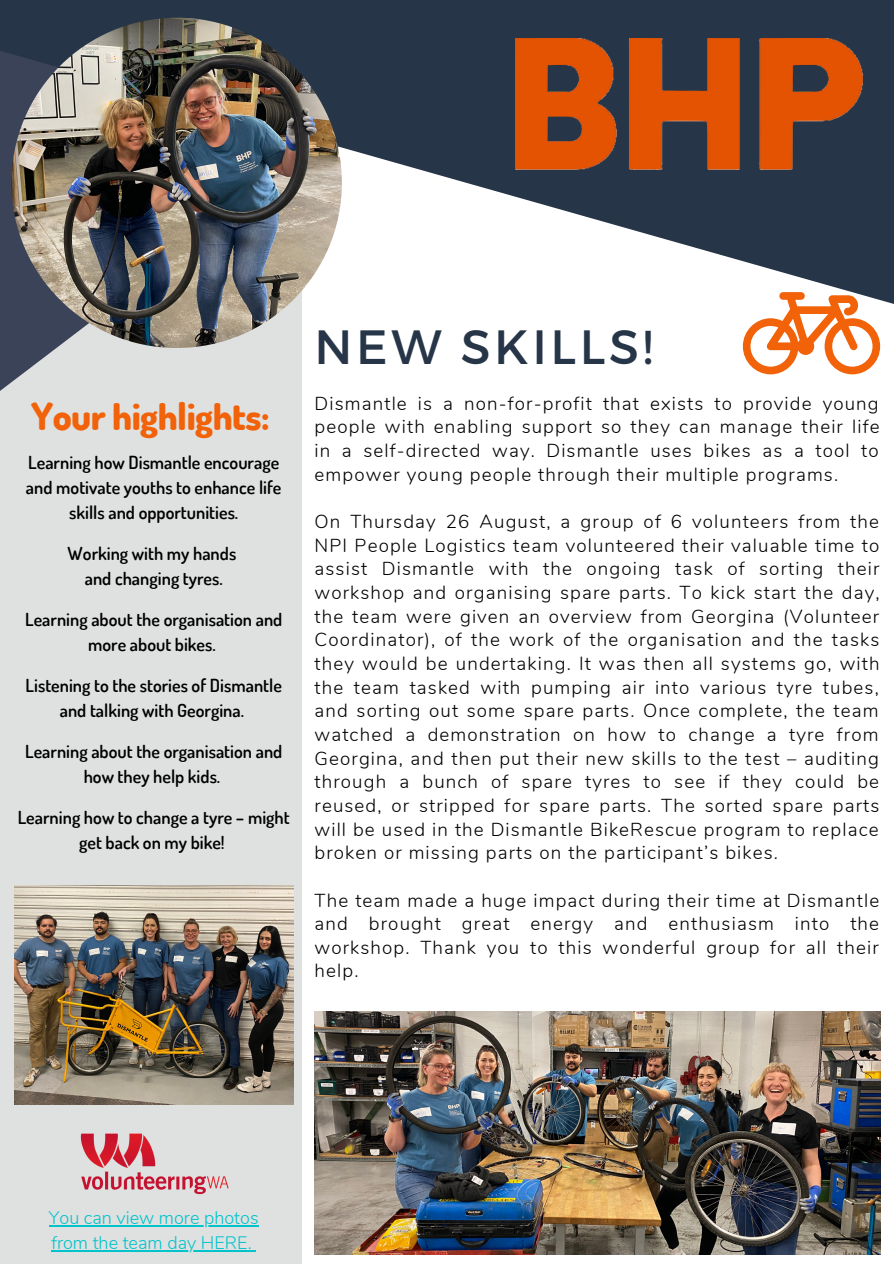
<style>
.page{position:relative;width:894px;height:1264px;background:#fff}
.page>*{position:absolute;margin:0;border:0;box-sizing:border-box;transform-origin:0 0}
.t1{font:48px "Montserrat";letter-spacing:.075em;color:#263547}
.t2{font:800 37.5px "Dosis";letter-spacing:-.015em;color:#f16209}
.t3{font:300 18.75px/23.7px "Nunito";letter-spacing:.06em;color:#000;text-align:justify}
.t4{font:600 18px/25px "Dosis";color:#000;text-align:center}
.t5{font:300 18px/24.8px "Nunito";color:#00c4cc}
</style>
<div class="page">
<div style="left:0;top:58px;width:301px;height:1205px;background:#dfe0e0"></div>
<svg style="left:0;top:338px;width:302px;height:141px"></svg>
<svg style="left:0;top:0;width:893px;height:338px;fill:#263547"></svg>
<img style="left:11px;top:18px;width:330px;height:330px;border-radius:50%">
<img style="left:515px;top:38px;width:347px;height:132px">
<img style="left:14px;top:885px;width:279px;height:219px">
<img style="left:314px;top:1011px;width:566px;height:243px">
<img style="left:80px;top:1133px;width:149px;height:62px">
<svg style="left:742px;top:292px;width:137px;height:82px"></svg>
<hr style="left:49px;top:1225px;width:209px;height:1px;background:#00c4cc">
<hr style="left:51px;top:1249px;width:200px;height:2px;background:#00c4cc">
<p class="t2" style="left:31px;top:391px;width:240px">Your highlights:</p>
<p class="t4" style="left:26px;top:449px;width:257px">Learning how Dismantle encourage and motivate youths to enhance life skills and opportunities.</p>
<p class="t4" style="left:68px;top:540px;width:170px">Working with my hands</p>
<p class="t4" style="left:85px;top:565px;width:139px">and changing tyres.</p>
<p class="t4" style="left:25px;top:606px;width:259px">Learning about the organisation and more about bikes.</p>
<p class="t4" style="left:26px;top:672px;width:258px">Listening to the stories of Dismantle and talking with Georgina.</p>
<p class="t4" style="left:25px;top:738px;width:259px">Learning about the organisation and how they help kids.</p>
<p class="t4" style="left:18px;top:804px;width:273px">Learning how to change a tyre – might get back on my bike!</p>
<p class="t1" style="left:314px;top:315px;width:339px">NEW SKILLS!</p>
<p class="t3" style="left:314px;top:392px;width:566px">Dismantle is a non-for-profit that exists to provide young people with enabling support so they can manage their life in a self-directed way. Dismantle uses bikes as a tool to empower young people through their multiple programs.</p>
<p class="t3" style="left:314px;top:510px;width:566px">On Thursday 26 August, a group of 6 volunteers from the NPI People Logistics team volunteered their valuable time to assist Dismantle with the ongoing task of sorting their workshop and organising spare parts. To kick start the day, the team were given an overview from Georgina (Volunteer Coordinator), of the work of the organisation and the tasks they would be undertaking. It was then all systems go, with the team tasked with pumping air into various tyre tubes, and sorting out some spare parts. Once complete, the team watched a demonstration on how to change a tyre from Georgina, and then put their new skills to the test – auditing through a bunch of spare tyres to see if they could be reused, or stripped for spare parts. The sorted spare parts will be used in the Dismantle BikeRescue program to replace broken or missing parts on the participant’s bikes.</p>
<p class="t3" style="left:314px;top:888px;width:566px">The team made a huge impact during their time at Dismantle and brought great energy and enthusiasm into the workshop. Thank you to this wonderful group for all their help.</p>
<p class="t5" style="left:49px;top:1205px;width:211px">You can view more photos from the team day HERE.</p>
</div>
